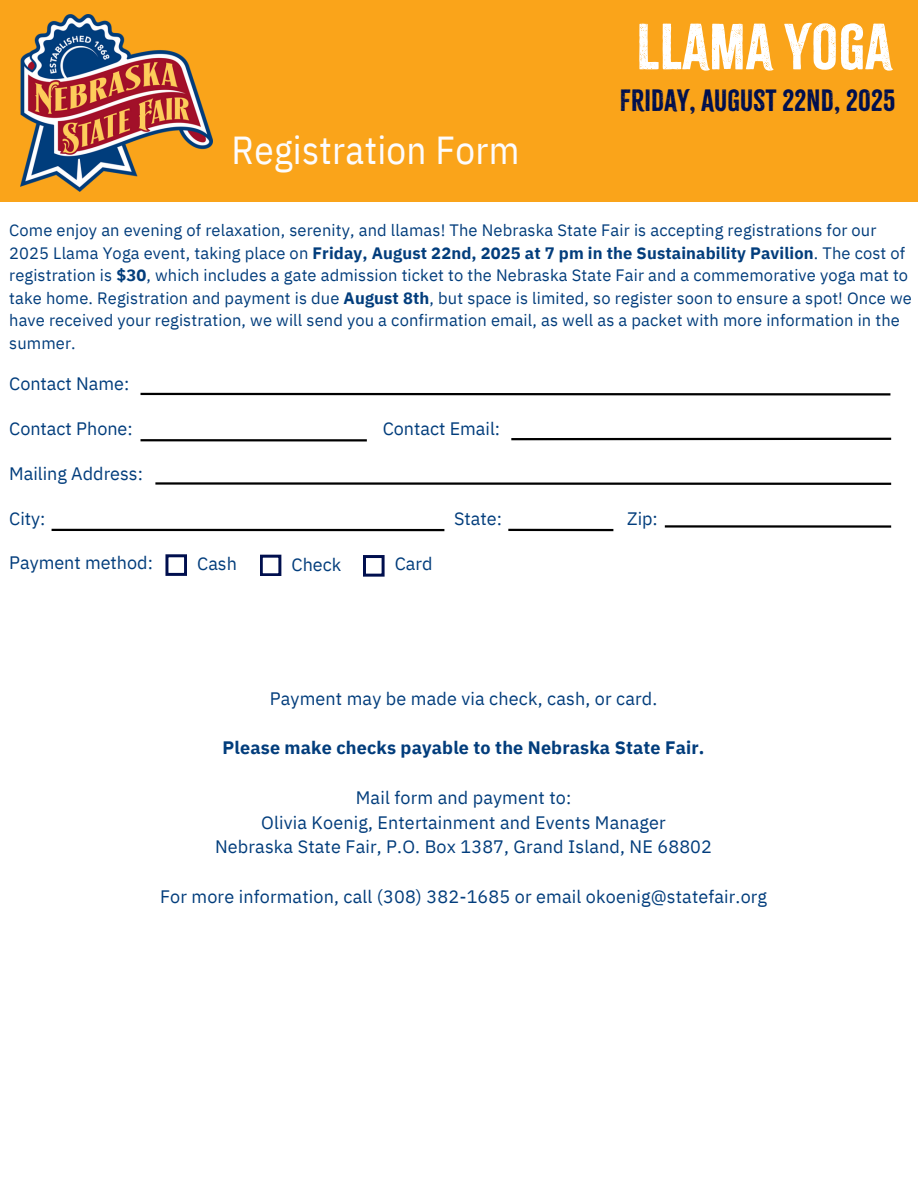
<style>
.page{position:relative;width:918px;height:1188px;background:#fff}
.page>*{position:absolute;margin:0;border:0;box-sizing:border-box;transform-origin:0 0}
.t1{font:57px "Citrus Gothic";letter-spacing:.01em;color:#fff}
.t2{font:39px "IBM Plex Sans Cond";letter-spacing:.01em;color:#fdfcfd}
.t3{font:27px "Citrus Gothic";letter-spacing:.01em;color:#000f4e}
.t4{font:18px "IBM Plex Sans";letter-spacing:.01em;color:#023d7c}
.t5{font:700 18px "IBM Plex Sans";letter-spacing:.01em;color:#023d7c}
.t6{font:16.5px/22.5px "IBM Plex Sans";letter-spacing:.01em;color:#023d7c}
.s1{font-weight:700}
</style>
<div class="page">
<div style="left:0;top:0;width:918px;height:202px;background:#faa41a"></div>
<img style="left:21px;top:14px;width:191px;height:178px">
<svg style="left:140px;top:392px;width:751px;height:4px"></svg>
<hr style="left:141px;top:439px;width:226px;height:2px;background:#000">
<hr style="left:511px;top:438px;width:380px;height:2px;background:#000">
<hr style="left:155px;top:482px;width:736px;height:3px;background:#000">
<hr style="left:52px;top:529px;width:392px;height:2px;background:#000">
<hr style="left:508px;top:529px;width:105px;height:2px;background:#000">
<hr style="left:665px;top:525px;width:226px;height:3px;background:#000">
<svg style="left:165px;top:554px;width:22px;height:22px"></svg>
<svg style="left:260px;top:555px;width:21px;height:21px"></svg>
<svg style="left:363px;top:555px;width:22px;height:22px"></svg>
<h1 class="t2" style="left:232px;top:124px;width:289px">Registration Form</h1>
<p class="t1" style="left:636px;top:10px;width:257px">LLAMA YOGA</p>
<h2 class="t3" style="left:620px;top:83px;width:277px">FRIDAY, AUGUST 22ND, 2025</h2>
<h3 class="t6" style="left:9px;top:219px;width:904px">Come enjoy an evening of relaxation, serenity, and llamas! The Nebraska State Fair is accepting registrations for our 2025 Llama Yoga event, taking place on <span class="s1">Friday, August 22nd, 2025 at 7 pm in the Sustainability Pavilion</span>. The cost of registration is <span class="s1">$30</span>, which includes a gate admission ticket to the Nebraska State Fair and a commemorative yoga mat to take home. Registration and payment is due <span class="s1">August 8th</span>, but space is limited, so register soon to ensure a spot! Once we have received your registration, we will send you a confirmation email, as well as a packet with more information in the summer.</h3>
<p class="t4" style="left:9px;top:372px;width:122px">Contact Name:</p>
<p class="t4" style="left:9px;top:416px;width:125px">Contact Phone:</p>
<p class="t4" style="left:383px;top:416px;width:119px">Contact Email:</p>
<p class="t4" style="left:9px;top:461px;width:135px">Mailing Address:</p>
<p class="t4" style="left:9px;top:506px;width:38px">City:</p>
<p class="t4" style="left:454px;top:506px;width:49px">State:</p>
<p class="t4" style="left:627px;top:506px;width:32px">Zip:</p>
<p class="t4" style="left:9px;top:551px;width:145px">Payment method:</p>
<p class="t4" style="left:197px;top:552px;width:41px">Cash</p>
<p class="t4" style="left:292px;top:552px;width:51px">Check</p>
<p class="t4" style="left:395px;top:552px;width:39px">Card</p>
<p class="t4" style="left:270px;top:686px;width:389px">Payment may be made via check, cash, or card.</p>
<p class="t5" style="left:223px;top:736px;width:483px">Please make checks payable to the Nebraska State Fair.</p>
<p class="t4" style="left:356px;top:785px;width:217px">Mail form and payment to:</p>
<p class="t4" style="left:261px;top:810px;width:406px">Olivia Koenig, Entertainment and Events Manager</p>
<p class="t4" style="left:215px;top:835px;width:498px">Nebraska State Fair, P.O. Box 1387, Grand Island, NE 68802</p>
<p class="t4" style="left:160px;top:884px;width:609px">For more information, call (308) 382-1685 or email okoenig@statefair.org</p>
</div>
